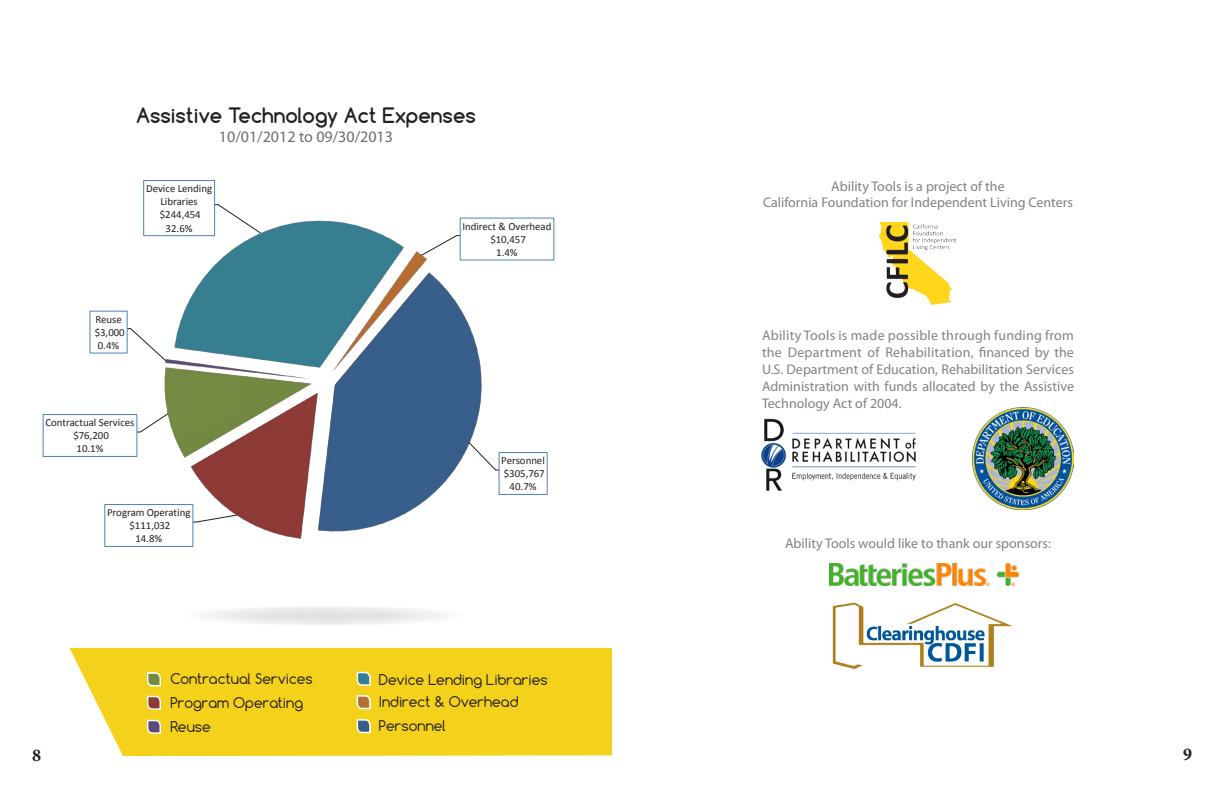
<style>
.page{position:relative;width:1224px;height:792px;background:#fff}
.page>*{position:absolute;margin:0;border:0;box-sizing:border-box;transform-origin:0 0}
.t1{font:700 20px "Comfortaa";color:#231f20}
.t2{font:700 18px "Minion Pro";color:#231f20}
.t3{font:16px "Myriad Pro";color:#6c6d70}
.t4{font:14px/16.8px "Myriad Pro";color:#808285;text-align:center}
.t5{font:14px/22.2px "Comfortaa";color:#231f20}
.t6{font:10.8px/13.2px "Calibri";letter-spacing:-.005em;color:#231f20;text-align:center}
.t7{font:8.5px/11.3px "Calibri";color:#231f20}
</style>
<div class="page">
<div style="left:69px;top:648px;width:543px;height:108px;background:#f4d11a"></div>
<svg style="left:146px;top:672px;width:16px;height:15px"></svg>
<svg style="left:356px;top:671px;width:15px;height:16px"></svg>
<svg style="left:146px;top:695px;width:16px;height:16px"></svg>
<svg style="left:356px;top:694px;width:15px;height:16px"></svg>
<svg style="left:146px;top:719px;width:16px;height:16px"></svg>
<svg style="left:356px;top:718px;width:15px;height:16px"></svg>
<img style="left:880px;top:223px;width:76px;height:81px">
<img style="left:830px;top:564px;width:189px;height:22px">
<img style="left:832px;top:602px;width:181px;height:68px">
<img style="left:761px;top:418px;width:155px;height:73px">
<img style="left:972px;top:408px;width:102px;height:102px">
<img style="left:161px;top:217px;width:328px;height:330px">
<svg style="left:468px;top:442px;width:31px;height:29px"></svg>
<svg style="left:193px;top:514px;width:45px;height:9px"></svg>
<svg style="left:137px;top:413px;width:32px;height:20px"></svg>
<svg style="left:127px;top:328px;width:40px;height:34px"></svg>
<svg style="left:215px;top:204px;width:47px;height:30px"></svg>
<svg style="left:420px;top:235px;width:40px;height:21px"></svg>
<div style="left:499px;top:452px;width:48px;height:43px;border:1px solid #4f81bd"></div>
<div style="left:105px;top:504px;width:88px;height:43px;border:1px solid #4f81bd"></div>
<div style="left:43px;top:414px;width:94px;height:43px;border:1px solid #4f81bd"></div>
<div style="left:143px;top:180px;width:72px;height:56px;border:1px solid #4f81bd"></div>
<div style="left:183px;top:606px;width:284px;height:20px;background:linear-gradient(to bottom,#ebebeb,#f1f1f1);border-radius:50%"></div>
<h1 class="t1" style="left:136px;top:102px;width:341px">Assistive Technology Act Expenses</h1>
<p class="t3" style="left:219px;top:127px;width:176px">10/01/2012 to 09/30/2013</p>
<p class="t7" style="left:158px;top:180px;width:42px;text-indent:-16px">Personnel<br>305,767 $</p>
<p class="t6" style="left:146px;top:182px;width:68px">Device Lending<br>Libraries $244,454<br>32.6%</p>
<p class="t6" style="left:95px;top:312px;width:32px;text-align:left">Reuse $3,000<br>0.4%</p>
<p class="t6" style="left:45px;top:416px;width:91px">Contractual Services $76,200<br>10.1%</p>
<p class="t6" style="left:107px;top:506px;width:85px">Program Operating $111,032<br>14.8%</p>
<p class="t5" style="left:170px;top:667px;width:144px">Contractual Services</p>
<p class="t5" style="left:170px;top:715px;width:42px">Reuse</p>
<p class="t5" style="left:170px;top:691px;width:134px">Program Operating</p>
<p class="t6" style="left:462px;top:219px;width:91px">Indirect &amp; Overhead $10,457<br>1.4%</p>
<p class="t6" style="left:501px;top:454px;width:45px">Personnel $305,767<br>40.7%</p>
<p class="t5" style="left:379px;top:668px;width:170px">Device Lending Libraries<br>Indirect &amp; Overhead</p>
<p class="t5" style="left:379px;top:714px;width:69px">Personnel</p>
<p class="t4" style="left:763px;top:177px;width:311px">Ability Tools is a project of the<br>California Foundation for Independent Living Centers</p>
<p class="t4" style="left:762px;top:327px;width:314px;text-align:justify">Ability Tools is made possible through funding from the Department of Rehabilitation, financed by the U.S. Department of Education, Rehabilitation Services Administration with funds allocated by the Assistive Technology Act of 2004.</p>
<p class="t4" style="left:785px;top:534px;width:267px">Ability Tools would like to thank our sponsors:</p>
<p class="t2" style="left:32px;top:742px;width:10px">8</p>
<p class="t2" style="left:1183px;top:742px;width:10px">9</p>
</div>
